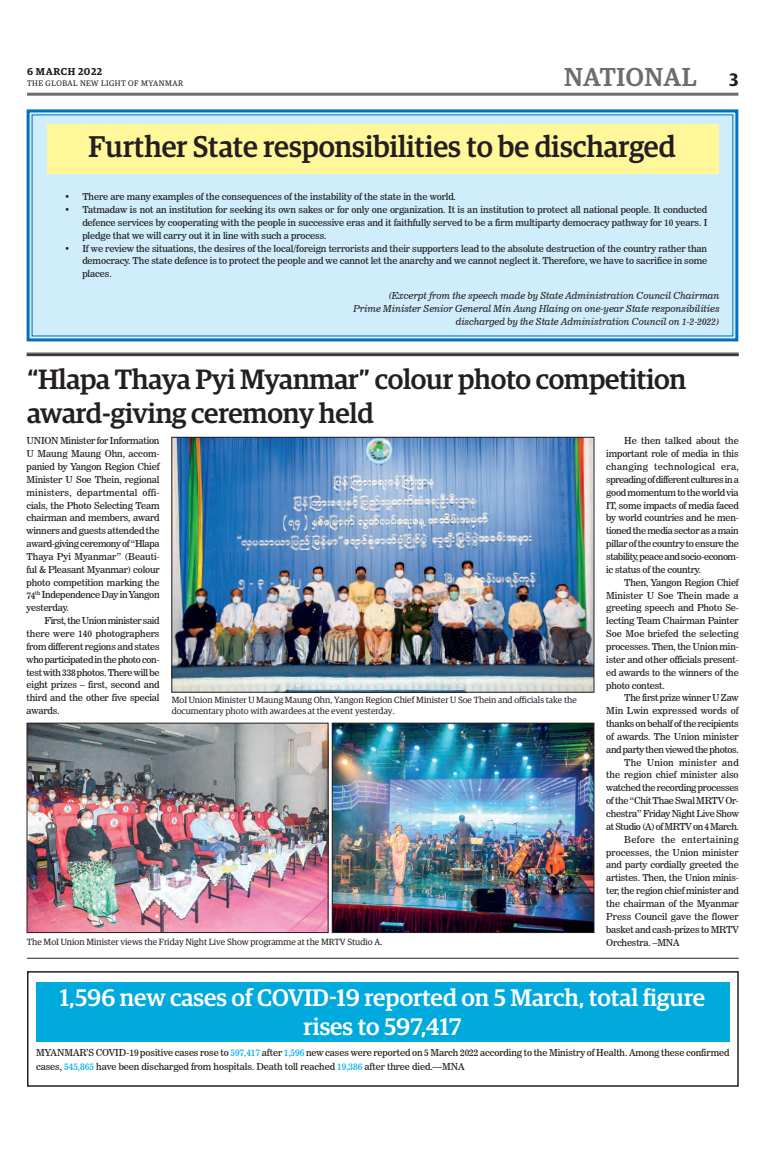
<style>
.page{position:relative;width:773px;height:1152px;background:#fff}
.page>*{position:absolute;margin:0;border:0;box-sizing:border-box;transform-origin:0 0}
.Big_Sub_Heading{font:500 30px "Guardian Egyp";color:#231f20;scale:.96 1}
.Brief_Head{font:500 28px/33.6px "Guardian Egyp";letter-spacing:-.01em;color:#231f20}
.t1{font:500 26px "Guardian Egyp";letter-spacing:.02em;color:#6c6d70}
.Brief_Head-2{font:500 24px/28.8px "Guardian Egyp";color:#fff;text-align:center}
.t2{font:600 10px "Guardian Egyp";letter-spacing:.06em;color:#231f20}
._2nd_Body{font:9.5px/12.9px "News 706 BT Roman C";letter-spacing:-.015em;color:#231f20;text-align:justify}
.Normal_Para{font:9.5px/13.4px "News 706 BT Roman C";letter-spacing:-.01em;color:#231f20}
.t3{font:9.5px/13.4px "News 706 BT Italic C";color:#231f20;text-align:right}
.t4{font:9px/10.8px "Guardian Egyp";color:#231f20}
.t5{font:8px "Guardian Egyp";letter-spacing:.06em;color:#231f20}
.s1{font-weight:600;font-size:18px;color:#231f20}
.s2{color:#00aeef}
</style>
<div class="page">
<hr style="left:27px;top:93px;width:711px;height:3px;background:#6c6d70">
<div style="left:27px;top:971px;width:711px;height:116px;border:2px solid #231f20"></div>
<div style="left:36px;top:982px;width:693px;height:60px;background:#0ad"></div>
<svg style="left:26px;top:109px;width:713px;height:233px;background:#c3e6f7"></svg>
<div style="left:47px;top:124px;width:671px;height:50px;background:#fff79a"></div>
<hr style="left:27px;top:353px;width:711px;height:1px;background:#231f20">
<hr style="left:27px;top:354px;width:711px;height:1px;background:#231f20">
<hr style="left:27px;top:355px;width:711px;height:1px;background:#231f20">
<img style="left:29px;top:725px;width:297px;height:206px">
<div style="left:27px;top:723px;width:301px;height:210px;border:1px solid #231f20"></div>
<img style="left:334px;top:725px;width:258px;height:206px">
<div style="left:332px;top:723px;width:262px;height:210px;border:1px solid #231f20"></div>
<img style="left:174px;top:439px;width:418px;height:251px">
<div style="left:172px;top:437px;width:422px;height:255px;border:1px solid #231f20"></div>
<hr style="left:27px;top:958px;width:711px;height:1px;background:#231f20">
<p class="t2" style="left:27px;top:64px;width:77px">6 MARCH 2022</p>
<p class="t5" style="left:27px;top:78px;width:158px">THE GLOBAL NEW LIGHT OF MYANMAR</p>
<h3 class="t1" style="left:564px;top:59px;width:176px">NATIONAL <span class="s1">3</span></h3>
<p class="Big_Sub_Heading" style="left:88px;top:125px;width:613px">Further State responsibilities to be discharged</p>
<p class="_2nd_Body" style="left:64px;top:190px;width:393px">• There are many examples of the consequences of the instability of the state in the world.</p>
<p class="_2nd_Body" style="left:82px;top:203px;width:626px;text-indent:-18px">• Tatmadaw is not an institution for seeking its own sakes or for only one organization. It is an institution to protect all national people. It conducted defence services by cooperating with the people in successive eras and it faithfully served to be a firm multiparty democracy pathway for 10 years. I pledge that we will carry out it in line with such a process.</p>
<p class="_2nd_Body" style="left:82px;top:242px;width:626px;text-indent:-18px">• If we review the situations, the desires of the local/foreign terrorists and their supporters lead to the absolute destruction of the country rather than democracy. The state defence is to protect the people and we cannot let the anarchy and we cannot neglect it. Therefore, we have to sacrifice in some places.</p>
<p class="t3" style="left:353px;top:288px;width:368px">(Excerpt from the speech made by State Administration Council Chairman<br>Prime Minister Senior General Min Aung Hlaing on one-year State responsibilities discharged by the State Administration Council on 1-2-2022)</p>
<p class="Brief_Head" style="left:27px;top:361px;width:661px">“Hlapa Thaya Pyi Myanmar” colour photo competition award-giving ceremony held</p>
<p class="_2nd_Body" style="left:27px;top:434px;width:134px">UNION Minister for Information U Maung Maung Ohn, accom&shy;panied by Yangon Region Chief Minister U Soe Thein, regional ministers, departmental offi&shy;cials, the Photo Selecting Team chairman and members, award winners and guests attended the award-giving ceremony of “Hlapa Thaya Pyi Myanmar” (Beauti&shy;ful &amp; Pleasant Myanmar) colour photo competition marking the 74<sup>th</sup> Independence Day in Yangon yesterday.</p>
<p class="_2nd_Body" style="left:27px;top:614px;width:134px;text-indent:18px">First, the Union minister said there were 140 photographers from different regions and states who participated in the photo con&shy;test with 338 photos. There will be eight prizes – first, second and third and the other five special awards.</p>
<p class="_2nd_Body" style="left:606px;top:434px;width:134px;text-indent:18px">He then talked about the important role of media in this changing technological era, spreading of different cultures in a good momentum to the world via IT, some impacts of media faced by world countries and he men&shy;tioned the media sector as a main pillar of the country to ensure the stability, peace and socio-econom&shy;ic status of the country.</p>
<p class="_2nd_Body" style="left:606px;top:576px;width:134px;text-indent:18px">Then, Yangon Region Chief Minister U Soe Thein made a greeting speech and Photo Se&shy;lecting Team Chairman Painter Soe Moe briefed the selecting processes. Then, the Union min&shy;ister and other officials present&shy;ed awards to the winners of the photo contest.</p>
<p class="_2nd_Body" style="left:606px;top:691px;width:134px;text-indent:18px">The first prize winner U Zaw Min Lwin expressed words of thanks on behalf of the recipients of awards. The Union minister and party then viewed the photos.</p>
<p class="_2nd_Body" style="left:606px;top:756px;width:134px;text-indent:18px">The Union minister and the region chief minister also watched the recording processes of the “Chit Thae Swal MRTV Or&shy;chestra” Friday Night Live Show at Studio (A) of MRTV on 4 March.</p>
<p class="_2nd_Body" style="left:606px;top:833px;width:134px;text-indent:18px">Before the entertaining processes, the Union minister and party cordially greeted the artistes. Then, the Union minis&shy;ter, the region chief minister and the chairman of the Myanmar Press Council gave the flower basket and cash-prizes to MRTV Orchestra. –MNA</p>
<p class="t4" style="left:172px;top:694px;width:406px">MoI Union Minister U Maung Maung Ohn, Yangon Region Chief Minister U Soe Thein and officials take the documentary photo with awardees at the event yesterday.</p>
<p class="t4" style="left:27px;top:936px;width:357px">The MoI Union Minister views the Friday Night Live Show programme at the MRTV Studio A.</p>
<p class="Brief_Head-2" style="left:60px;top:981px;width:647px">1,596 new cases of COVID-19 reported on 5 March, total figure rises to 597,417</p>
<p class="Normal_Para" style="left:36px;top:1046px;width:695px">MYANMAR’S COVID-19 positive cases rose to <span class="s2">597,417</span> after <span class="s2">1,596</span> new cases were reported on 5 March 2022 according to the Ministry of Health. Among these confirmed cases, <span class="s2">545,865</span> have been discharged from hospitals. Death toll reached <span class="s2">19,386</span> after three died.—MNA</p>
</div>
